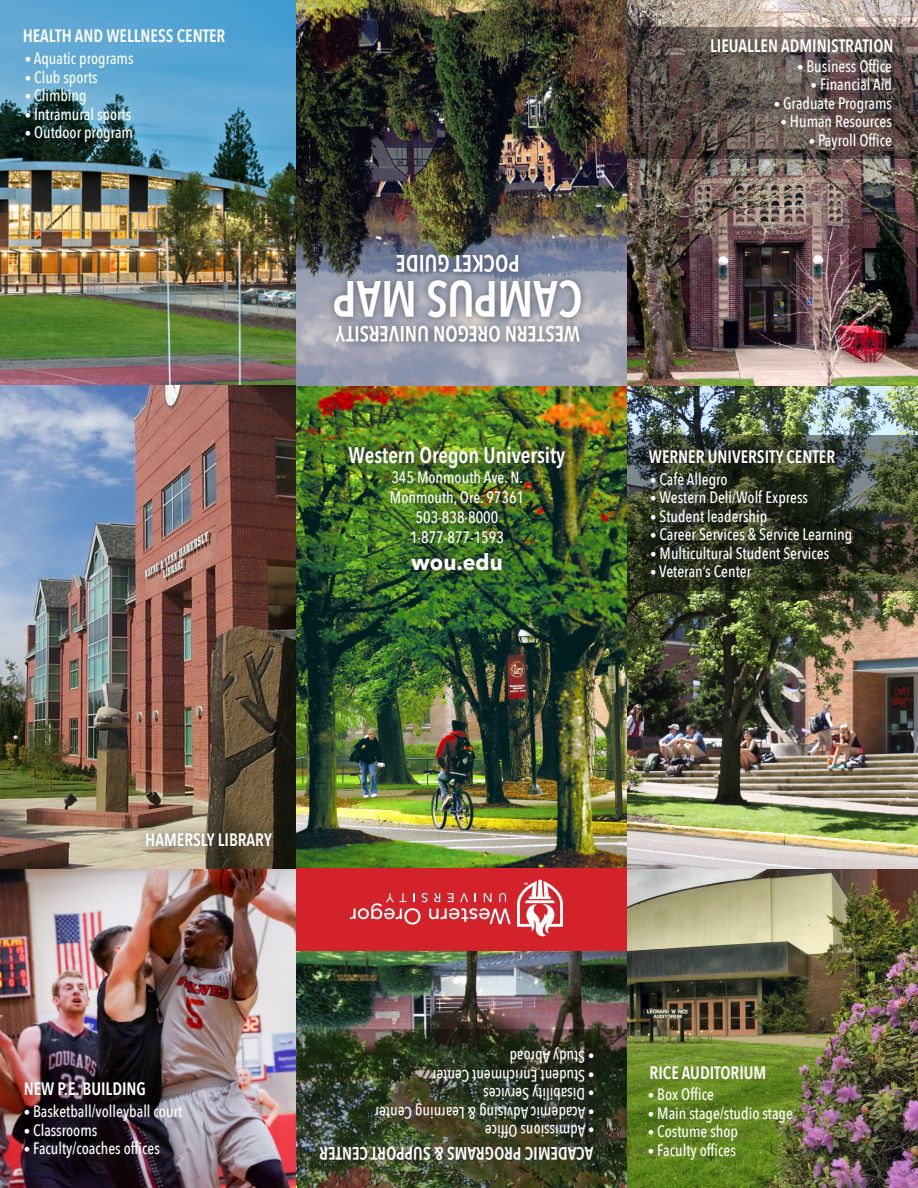
<style>
.page{position:relative;width:918px;height:1188px;background:#fff}
.page>*{position:absolute;margin:0;border:0;box-sizing:border-box;transform-origin:0 0}
.heading_1{font:600 50.85px "Avenir Next Condensed";letter-spacing:-.005em;color:#fff;scale:.95 1}
.t1{font:600 23.7px "Avenir Next Condensed";color:#fff;scale:.95 1}
.t2{font:600 22.5px "Avenir Next Condensed";color:#fff;scale:.95 1}
.t3{font:700 22.5px "Avenir Next";color:#fff;scale:.95 1}
.heading_1-2{font:600 22.05px "Avenir Next Condensed";letter-spacing:-.005em;color:#fff;scale:.95 1}
.heading_1-3{font:600 18px "Avenir Next Condensed";color:#fff;scale:.95 1}
.t4{font:500 16.5px "Avenir Next Condensed";color:#fff;scale:.95 1}
.t5{font:500 13.5px "Avenir Next Condensed";color:#fff;scale:.95 1}
.s1{font-size:13.5px}
</style>
<div class="page">
<img style="left:627px;top:0;width:291px;height:1188px">
<img style="left:0;top:0;width:296px;height:1188px">
<div style="left:132px;top:819px;width:153px;height:42px;background:#231f20;opacity:.75"></div>
<svg style="left:627px;top:27px;width:291px;height:132px;background:#564a46"></svg>
<div style="left:697px;top:25px;width:211px;height:42px;background:#231f20;opacity:.75"></div>
<img style="left:627px;top:435px;width:291px;height:156px">
<div style="left:635px;top:435px;width:214px;height:43px;background:#231f20;opacity:.75"></div>
<div style="left:642px;top:463px;width:229px;height:134px;background:#231f20;opacity:.75"></div>
<img style="left:296px;top:0;width:331px;height:868px">
<div style="left:327px;top:248px;width:261px;height:101px;background:#231f20;opacity:.51"></div>
<img style="left:296px;top:950px;width:331px;height:238px">
<img style="left:297px;top:1029px;width:329px;height:159px">
<div style="left:306px;top:1132px;width:301px;height:43px;background:#231f20;opacity:.75"></div>
<div style="left:366px;top:1039px;width:247px;height:119px;background:#231f20;opacity:.75"></div>
<div style="left:296px;top:868px;width:331px;height:82px;background:#d32229"></div>
<svg style="left:517px;top:880px;width:46px;height:56px"></svg>
<svg style="left:351px;top:893px;width:160px;height:32px"></svg>
<div style="left:335px;top:433px;width:244px;height:151px;background:#231f20;opacity:.75"></div>
<p class="heading_1-3" style="left:23px;top:20px;width:215px">HEALTH AND WELLNESS CENTER</p>
<p class="t4" style="left:25px;top:48px;width:116px"><span class="s1">•</span> Aquatic programs</p>
<p class="t4" style="left:25px;top:67px;width:78px"><span class="s1">•</span> Club sports</p>
<p class="t4" style="left:25px;top:85px;width:67px"><span class="s1">•</span> Climbing</p>
<p class="t4" style="left:25px;top:104px;width:114px"><span class="s1">•</span> Intramural sports</p>
<p class="t4" style="left:25px;top:122px;width:115px"><span class="s1">•</span> Outdoor program</p>
<p class="t1" style="left:520px;top:284px;width:132px;rotate:-180deg">POCKET GUIDE</p>
<p class="heading_1" style="left:583px;top:342px;width:264px;rotate:-180deg">CAMPUS MAP</p>
<p class="heading_1-2" style="left:580px;top:353px;width:259px;rotate:-180deg">WESTERN OREGON UNIVERSITY</p>
<p class="t2" style="left:349px;top:436px;width:230px">Western Oregon University</p>
<p class="t4" style="left:391px;top:467px;width:140px">345 Monmouth Ave. N.</p>
<p class="t4" style="left:390px;top:487px;width:143px">Monmouth, Ore. 97361</p>
<p class="t4" style="left:416px;top:507px;width:89px">503-838-8000</p>
<p class="t4" style="left:410px;top:527px;width:100px">1-877-877-1593</p>
<p class="t3" style="left:411px;top:542px;width:98px">wou.edu</p>
<p class="heading_1-3" style="left:710px;top:30px;width:194px">LIEUALLEN ADMINISTRATION</p>
<p class="t4" style="left:797px;top:56px;width:102px"><span class="s1">•</span> Business Office</p>
<p class="t4" style="left:811px;top:75px;width:87px"><span class="s1">•</span> Financial Aid</p>
<p class="t4" style="left:774px;top:93px;width:126px"><span class="s1">•</span> Graduate Programs</p>
<p class="t4" style="left:781px;top:112px;width:119px"><span class="s1">•</span> Human Resources</p>
<p class="t4" style="left:809px;top:130px;width:89px"><span class="s1">•</span> Payroll Office</p>
<p class="heading_1-3" style="left:649px;top:441px;width:198px">WERNER UNIVERSITY CENTER</p>
<p class="t4" style="left:650px;top:469px;width:83px"><span class="s1">•</span> Cafè Allegro</p>
<p class="t4" style="left:650px;top:488px;width:168px"><span class="s1">•</span> Western Deli/Wolf Express</p>
<p class="t4" style="left:650px;top:506px;width:125px"><span class="s1">•</span> Student leadership</p>
<p class="t4" style="left:650px;top:525px;width:214px"><span class="s1">•</span> Career Services &amp; Service Learning</p>
<p class="t4" style="left:650px;top:543px;width:190px"><span class="s1">•</span> Multicultural Student Services</p>
<p class="t4" style="left:650px;top:562px;width:108px"><span class="s1">•</span> Veteran’s Center</p>
<p class="heading_1-3" style="left:145px;top:824px;width:135px">HAMERSLY LIBRARY</p>
<p class="heading_1-3" style="left:24px;top:1073px;width:130px">NEW P.E. BUILDING</p>
<p class="t4" style="left:24px;top:1102px;width:168px"><span class="s1">•</span> Basketball/volleyball court</p>
<p class="t4" style="left:24px;top:1120px;width:79px"><span class="s1">•</span> Classrooms</p>
<p class="t4" style="left:24px;top:1139px;width:145px"><span class="s1">•</span> Faculty/coaches offices</p>
<p class="t4" style="left:585px;top:1067px;width:81px;rotate:-180deg">Study Abroad</p>
<p class="t5" style="left:595px;top:1064px;width:8px;rotate:-180deg">•</p>
<p class="t4" style="left:585px;top:1086px;width:163px;rotate:-180deg">Student Enrichment Center</p>
<p class="t5" style="left:595px;top:1083px;width:8px;rotate:-180deg">•</p>
<p class="t4" style="left:585px;top:1104px;width:109px;rotate:-180deg">Disability Services</p>
<p class="t5" style="left:595px;top:1101px;width:8px;rotate:-180deg">•</p>
<p class="t4" style="left:586px;top:1123px;width:223px;rotate:-180deg">Academic Advising &amp; Learning Center</p>
<p class="t5" style="left:595px;top:1120px;width:8px;rotate:-180deg">•</p>
<p class="t4" style="left:586px;top:1141px;width:107px;rotate:-180deg">Admissions Office</p>
<p class="t5" style="left:595px;top:1138px;width:8px;rotate:-180deg">•</p>
<p class="heading_1-3" style="left:593px;top:1169px;width:290px;rotate:-180deg">ACADEMIC PROGRAMS &amp; SUPPORT CENTER</p>
<p class="heading_1-3" style="left:650px;top:1057px;width:124px">RICE AUDITORIUM</p>
<p class="t4" style="left:648px;top:1085px;width:71px"><span class="s1">•</span> Box Office</p>
<p class="t4" style="left:648px;top:1103px;width:154px"><span class="s1">•</span> Main stage/studio stage</p>
<p class="t4" style="left:648px;top:1122px;width:96px"><span class="s1">•</span> Costume shop</p>
<p class="t4" style="left:648px;top:1140px;width:94px"><span class="s1">•</span> Faculty offices</p>
</div>
